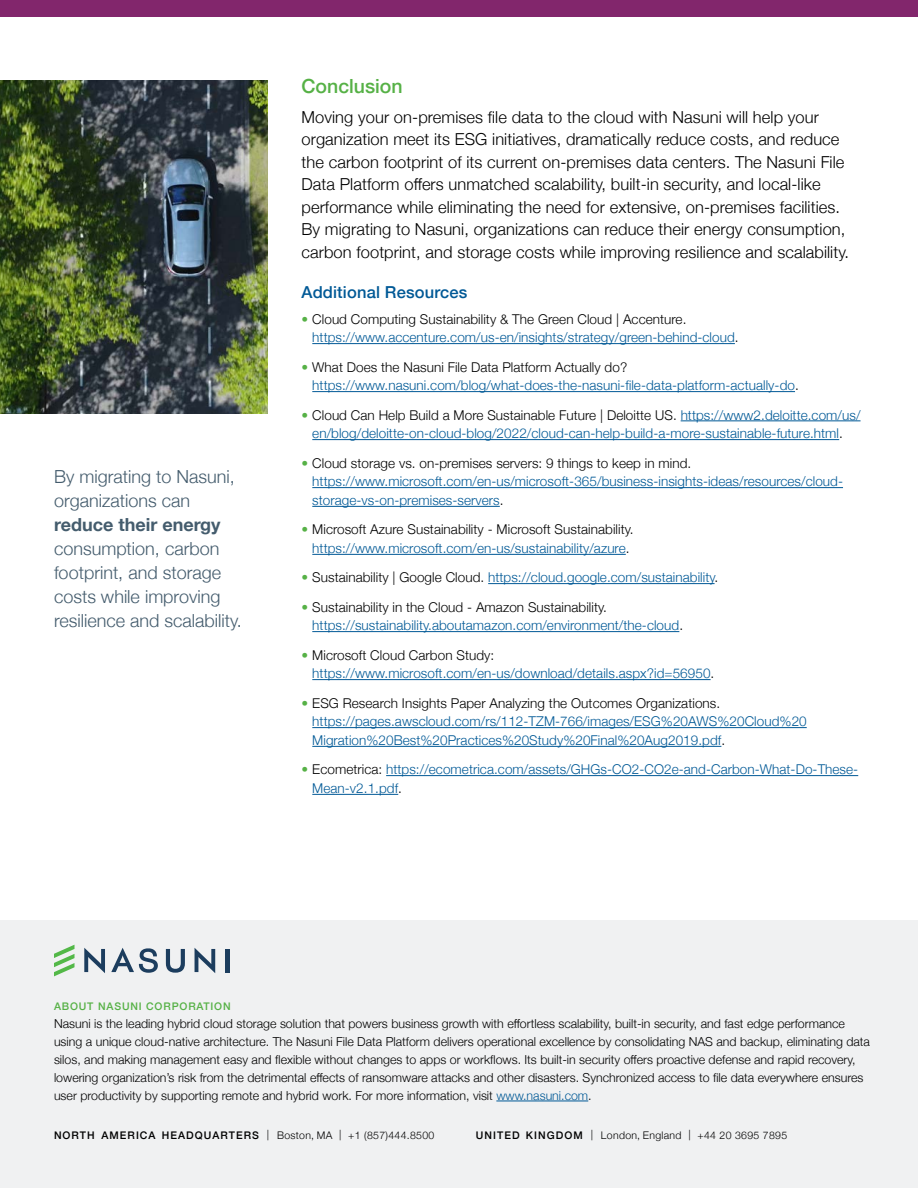
<style>
.page{position:relative;width:918px;height:1188px;background:#fff}
.page>*{position:absolute;margin:0;border:0;box-sizing:border-box;transform-origin:0 0}
.t1{font:500 19.5px "Helvetica Neue";color:#56b146}
.t2{font:300 18px/24px "Helvetica Neue";color:#445c6d}
.t3{font:700 18px "Helvetica Neue";color:#445c6d}
.t4{font:300 16.5px/22.5px "Helvetica Neue";letter-spacing:.005em;color:#000}
.t5{font:500 16.5px "Helvetica Neue";letter-spacing:.01em;color:#005996}
.t6{font:300 13.5px/18.8px "Helvetica Neue";letter-spacing:.005em;color:#005996}
.t7{font:300 13.5px/18.8px "Helvetica Neue";letter-spacing:.005em;color:#000;text-align:center}
.t8{font:300 12.3px/18px "Helvetica Neue";color:#000}
.t9{font:300 10.5px "Helvetica Neue";letter-spacing:.03em;color:#000}
.t10{font:500 10.5px "Helvetica Neue";letter-spacing:.08em;color:#56b146}
.s1{font-weight:500;color:#56b146}
.s2{color:#000}
.s3{color:#005996}
.s4{font-weight:500}
</style>
<div class="page">
<div style="left:0;top:0;width:918px;height:17px;background:#82266c"></div>
<hr style="left:312px;top:343px;width:423px;height:1px;background:#005996">
<hr style="left:312px;top:391px;width:483px;height:1px;background:#005996">
<hr style="left:681px;top:421px;width:180px;height:1px;background:#005996">
<hr style="left:312px;top:439px;width:527px;height:1px;background:#005996">
<hr style="left:312px;top:487px;width:531px;height:1px;background:#005996">
<hr style="left:312px;top:506px;width:188px;height:1px;background:#005996">
<hr style="left:312px;top:554px;width:314px;height:1px;background:#005996">
<hr style="left:488px;top:583px;width:227px;height:1px;background:#005996">
<hr style="left:312px;top:631px;width:367px;height:1px;background:#005996">
<hr style="left:312px;top:679px;width:399px;height:1px;background:#005996">
<hr style="left:312px;top:727px;width:495px;height:1px;background:#005996">
<hr style="left:312px;top:746px;width:409px;height:1px;background:#005996">
<hr style="left:386px;top:775px;width:472px;height:1px;background:#005996">
<hr style="left:312px;top:794px;width:86px;height:1px;background:#005996">
<img style="left:0;top:80px;width:268px;height:333px">
<div style="left:0;top:920px;width:918px;height:268px;background:#f0f1f2"></div>
<hr style="left:496px;top:1101px;width:92px;height:1px;background:#005996">
<svg style="left:84px;top:948px;width:21px;height:25px"></svg>
<svg style="left:166px;top:949px;width:19px;height:24px"></svg>
<svg style="left:195px;top:948px;width:20px;height:25px"></svg>
<hr style="left:225px;top:949px;width:4px;height:23px;background:#1c3d5e">
<svg style="left:111px;top:948px;width:47px;height:25px"></svg>
<svg style="left:54px;top:945px;width:21px;height:31px"></svg>
<h2 class="t2" style="left:54px;top:464px;width:182px">By migrating to Nasuni, organizations can</h2>
<h2 class="t3" style="left:54px;top:511px;width:168px">reduce their energy</h2>
<h2 class="t2" style="left:54px;top:536px;width:189px">consumption, carbon footprint, and storage costs while improving resilience and scalability.</h2>
<h1 class="t1" style="left:302px;top:71px;width:103px">Conclusion</h1>
<p class="t4" style="left:302px;top:104px;width:549px">Moving your on-premises file data to the cloud with Nasuni will help your organization meet its ESG initiatives, dramatically reduce costs, and reduce the carbon footprint of its current on-premises data centers. The Nasuni File Data Platform offers unmatched scalability, built-in security, and local-like performance while eliminating the need for extensive, on-premises facilities.<br>By migrating to Nasuni, organizations can reduce their energy consumption, carbon footprint, and storage costs while improving resilience and scalability.</p>
<p class="t5" style="left:302px;top:279px;width:167px">Additional Resources</p>
<p class="t6" style="left:312px;top:308px;width:428px;text-indent:-11px"><span class="s1">•</span> <span class="s2">Cloud Computing Sustainability &amp; The Green Cloud | Accenture. </span>https://www.accenture.com/us-en/insights/strategy/green-behind-cloud<span class="s2">.</span></p>
<p class="t6" style="left:312px;top:356px;width:488px;text-indent:-11px"><span class="s1">•</span> <span class="s2">What Does the Nasuni File Data Platform Actually do? </span>https://www.nasuni.com/blog/what-does-the-nasuni-file-data-platform-actually-do<span class="s2">.</span></p>
<p class="t6" style="left:302px;top:404px;width:561px;text-align:center"><span class="s1">•</span> <span class="s2">Cloud Can Help Build a More Sustainable Future | Deloitte US.</span> https://www2.deloitte.com/us/ en/blog/deloitte-on-cloud-blog/2022/cloud-can-help-build-a-more-sustainable-future.html<span class="s2">.</span></p>
<p class="t6" style="left:312px;top:452px;width:532px;text-indent:-11px"><span class="s1">•</span> <span class="s2">Cloud storage vs. on-premises servers: 9 things to keep in mind. </span>https://www.microsoft.com/en-us/microsoft-365/business-insights-ideas/resources/cloud&shy;storage-vs-on-premises-servers<span class="s2">.</span></p>
<p class="t7" style="left:302px;top:519px;width:334px"><span class="s1">•</span> Microsoft Azure Sustainability - Microsoft Sustainability. <span class="s3">https://www.microsoft.com/en-us/sustainability/azure</span>.</p>
<p class="t6" style="left:302px;top:567px;width:418px"><span class="s1">•</span> <span class="s2">Sustainability | Google Cloud.</span> https://cloud.google.com/sustainability<span class="s2">.</span></p>
<p class="t6" style="left:312px;top:596px;width:372px;text-indent:-11px"><span class="s1">•</span> <span class="s2">Sustainability in the Cloud - Amazon Sustainability. </span>https://sustainability.aboutamazon.com/environment/the-cloud<span class="s2">.</span></p>
<p class="t6" style="left:312px;top:644px;width:404px;text-indent:-11px"><span class="s1">•</span> <span class="s2">Microsoft Cloud Carbon Study: </span>https://www.microsoft.com/en-us/download/details.aspx?id=56950<span class="s2">.</span></p>
<p class="t6" style="left:312px;top:692px;width:496px;text-indent:-11px"><span class="s1">•</span> <span class="s2">ESG Research Insights Paper Analyzing the Outcomes Organizations. </span>https://pages.awscloud.com/rs/112-TZM-766/images/ESG%20AWS%20Cloud%20<br>Migration%20Best%20Practices%20Study%20Final%20Aug2019.pdf<span class="s2">.</span></p>
<p class="t6" style="left:312px;top:759px;width:547px;text-indent:-11px"><span class="s1">•</span> <span class="s2">Ecometrica:</span> https://ecometrica.com/assets/GHGs-CO2-CO2e-and-Carbon-What-Do-These-<br>Mean-v2.1.pdf<span class="s2">.</span></p>
<p class="t10" style="left:54px;top:998px;width:178px">ABOUT NASUNI CORPORATION</p>
<p class="t8" style="left:54px;top:1013px;width:818px">Nasuni is the leading hybrid cloud storage solution that powers business growth with effortless scalability, built-in security, and fast edge performance using a unique cloud-native architecture. The Nasuni File Data Platform delivers operational excellence by consolidating NAS and backup, eliminating data silos, and making management easy and flexible without changes to apps or workflows. Its built-in security offers proactive defense and rapid recovery, lowering organization’s risk from the detrimental effects of ransomware attacks and other disasters. Synchronized access to file data everywhere ensures user productivity by supporting remote and hybrid work. For more information, visit <span class="s3">www.nasuni.com</span>.</p>
<p class="t9" style="left:54px;top:1126px;width:382px"><span class="s4">NORTH AMERICA HEADQUARTERS</span> | Boston, MA | +1 (857)444.8500</p>
<p class="t9" style="left:476px;top:1126px;width:313px"><span class="s4">UNITED KINGDOM</span> | London, England | +44 20 3695 7895</p>
</div>
